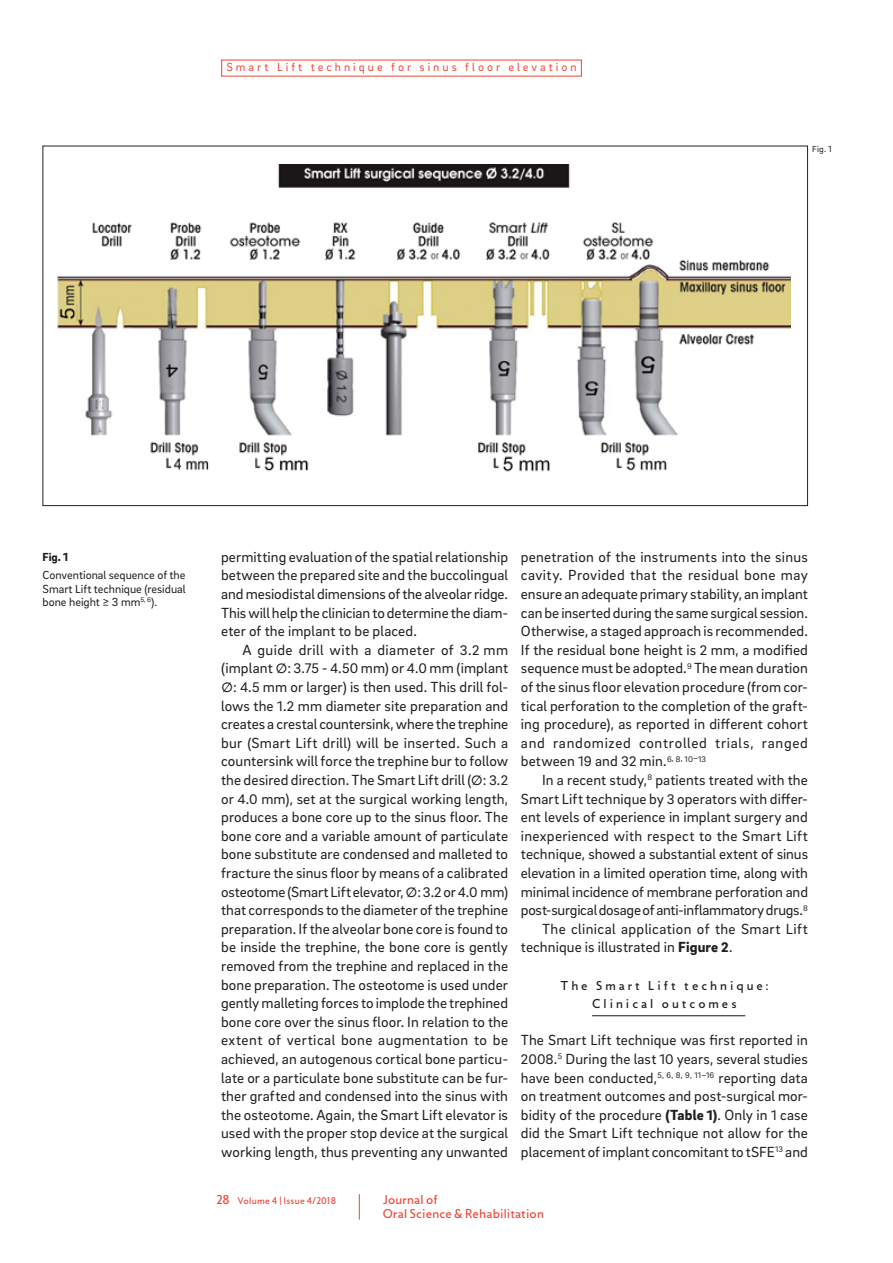
<style>
.page{position:relative;width:893px;height:1263px;background:#fff}
.page>*{position:absolute;margin:0;border:0;box-sizing:border-box;transform-origin:0 0}
.t1{font:15px/18.6px "Brix Sans";letter-spacing:.005em;color:#231f20;text-align:justify}
.t2{font:15px "Brix Sans";letter-spacing:-.015em;color:#231f20}
.t3{font:15px "Brix Sans";letter-spacing:.025em;color:#231f20}
.t4{font:12px/13.5px "Brix Sans";color:#231f20;text-align:justify}
.t5{font:12px "Brix Sans";letter-spacing:.25em;color:#ef4b3d}
.t6{font:12px/18.6px "Zigfrid";letter-spacing:.25em;color:#231f20;text-align:center}
.t7{font:12px/14.4px "Zigfrid";letter-spacing:.02em;color:#ef4b3d}
.t8{font:900 12px "Brix Sans";color:#231f20}
.t9{font:9px "Zigfrid";letter-spacing:.025em;color:#ef4b3d}
.t10{font:9px "Brix Sans";color:#231f20}
.s1{font-size:14.25px}
.s2{font-family:"Real Text Pro";font-size:13.5px}
.s3{font-weight:900}
.s4{font-weight:900;font-size:14.25px}
.s5{font-size:12px}
</style>
<div class="page">
<svg style="left:359px;top:1194px;width:1px;height:25px"></svg>
<hr style="left:592px;top:1015px;width:153px;height:1px;background:#231f20">
<img style="left:57px;top:164px;width:734px;height:308px">
<p class="t5" style="left:226px;top:63px;width:352px">Smart Lift technique for sinus floor elevation</p>
<p class="t10" style="left:812px;top:146px;width:21px">Fig. 1</p>
<p class="t8" style="left:43px;top:553px;width:27px">Fig. 1</p>
<p class="t4" style="left:43px;top:569px;width:145px">Conventional sequence of the Smart Lift technique (residual bone height ≥ 3 mm<sup>5,</sup> <sup>6</sup>).</p>
<p class="t1" style="left:221px;top:549px;width:289px">permitting evaluation of the spatial relationship between the prepared site and the buccolingual and mesiodistal dimensions of the alveolar ridge.<br>This will help the clinician to determine the diam&shy;eter of the implant to be placed.</p>
<p class="t1" style="left:221px;top:642px;width:289px;text-indent:21px">A guide drill with a diameter of <span class="s1">3</span>.<span class="s1">2</span> mm (implant <span class="s2">∅</span>: <span class="s1">3</span>.<span class="s1">75</span> - <span class="s1">4</span>.<span class="s1">50</span> mm) or <span class="s1">4</span>.<span class="s1">0</span> mm (implant <span class="s2">∅</span>: <span class="s1">4</span>.<span class="s1">5</span> mm or larger) is then used. This drill fol&shy;lows the <span class="s1">1</span>.<span class="s1">2</span> mm diameter site preparation and creates a crestal countersink, where the trephine bur (Smart Lift drill) will be inserted. Such a countersink will force the trephine bur to follow the desired direction. The Smart Lift drill (<span class="s2">∅</span>: <span class="s1">3</span>.<span class="s1">2 </span>or <span class="s1">4</span>.<span class="s1">0</span> mm), set at the surgical working length, produces a bone core up to the sinus floor. The bone core and a variable amount of particulate bone substitute are condensed and malleted to fracture the sinus floor by means of a calibrated osteotome (Smart Lift elevator, <span class="s2">∅</span>: <span class="s1">3</span>.<span class="s1">2</span> or <span class="s1">4</span>.<span class="s1">0</span> mm) that corresponds to the diameter of the trephine preparation. If the alveolar bone core is found to be inside the trephine, the bone core is gently removed from the trephine and replaced in the bone preparation. The osteotome is used under gently malleting forces to implode the trephined bone core over the sinus floor. In relation to the extent of vertical bone augmentation to be achieved, an autogenous cortical bone particu&shy;late or a particulate bone substitute can be fur&shy;ther grafted and condensed into the sinus with the osteotome. Again, the Smart Lift elevator is used with the proper stop device at the surgical working length, thus preventing any unwanted</p>
<p class="t1" style="left:521px;top:549px;width:289px">penetration of the instruments into the sinus cavity. Provided that the residual bone may ensure an adequate primary stability, an implant can be inserted during the same surgical session.<br>Otherwise, a staged approach is recommended.<br>If the residual bone height is <span class="s1">2</span> mm, a modified sequence must be adopted.<sup>9</sup> The mean duration of the sinus floor elevation procedure (from cor&shy;tical perforation to the completion of the graft&shy;ing procedure), as reported in different cohort and randomized controlled trials, ranged between <span class="s1">19</span> and <span class="s1">32</span> min.<sup>6</sup><sup>,</sup> <sup>8</sup><sup>,</sup> <sup>10</sup><sup>–</sup><sup>13</sup></p>
<p class="t1" style="left:542px;top:772px;width:267px">In a recent study,<sup>8</sup> patients treated with the</p>
<p class="t1" style="left:521px;top:790px;width:288px">Smart Lift technique by <span class="s1">3</span> operators with differ-</p>
<p class="t1" style="left:521px;top:809px;width:288px">ent levels of experience in implant surgery and</p>
<p class="t1" style="left:521px;top:828px;width:289px">inexperienced with respect to the Smart Lift</p>
<p class="t1" style="left:521px;top:846px;width:289px">technique, showed a substantial extent of sinus</p>
<p class="t1" style="left:521px;top:865px;width:288px">elevation in a limited operation time, along with</p>
<p class="t1" style="left:521px;top:883px;width:289px">minimal incidence of membrane perforation and</p>
<p class="t2" style="left:521px;top:904px;width:289px">post-surgical dosage of anti-inflammatory drugs.<sup>8</sup></p>
<p class="t3" style="left:542px;top:923px;width:267px">The clinical application of the Smart Lift</p>
<p class="t1" style="left:521px;top:939px;width:213px">technique is illustrated in <span class="s3">Figure</span> <span class="s4">2</span>.</p>
<p class="t6" style="left:560px;top:977px;width:209px">The Smart Lift technique:<br>Clinical outcomes</p>
<p class="t1" style="left:521px;top:1032px;width:289px">The Smart Lift technique was first reported in <span class="s1">2008</span>.<sup>5</sup> During the last <span class="s1">10</span> years, several studies have been conducted,<sup>5</sup><sup>,</sup> <sup>6</sup><sup>,</sup> <sup>8</sup><sup>,</sup> <sup>9</sup><sup>,</sup> <sup>11</sup><sup>–</sup><sup>16</sup> reporting data on treatment outcomes and post-surgical mor&shy;bidity of the procedure <span class="s3">(Table</span> <span class="s4">1</span><span class="s3">)</span>. Only in <span class="s1">1</span> case did the Smart Lift technique not allow for the placement of implant concomitant to tSFE<sup>13</sup> and</p>
<p class="t9" style="left:216px;top:1197px;width:121px"><span class="s5">28</span> Volume 4 | Issue 4/2018</p>
<p class="t7" style="left:383px;top:1194px;width:163px">Journal of<br>Oral Science &amp; Rehabilitation</p>
</div>
